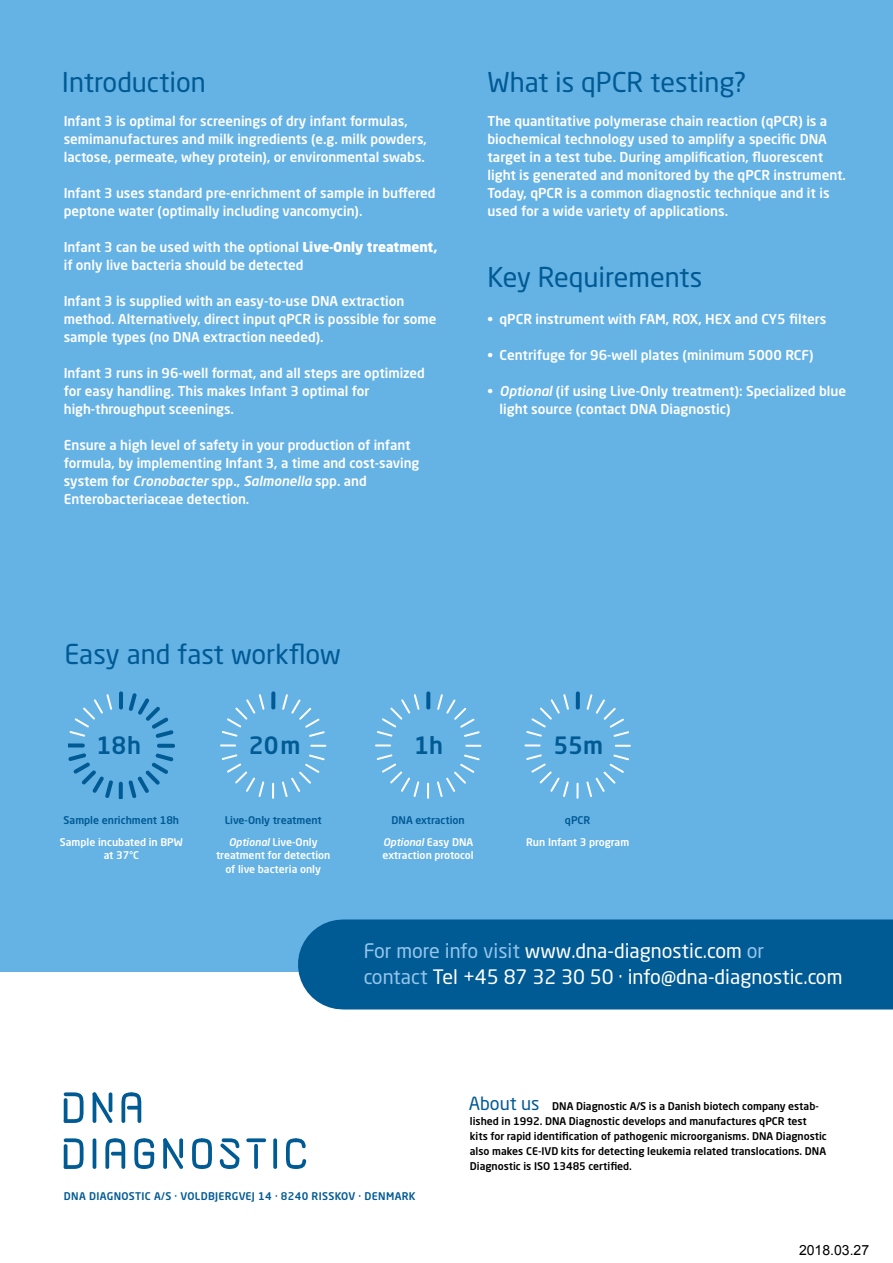
<style>
.page{position:relative;width:893px;height:1263px;background:#fff}
.page>*{position:absolute;margin:0;border:0;box-sizing:border-box;transform-origin:0 0}
.t1{font:27px "Neo Sans Pro";color:#005a94}
.t2{font:500 23.55px "Neo Sans Pro";color:#005a94}
.t3{font:19.8px/26px "Neo Sans Pro";color:#fff}
.t4{font:18px "Neo Sans Pro";color:#005a94}
.t5{font:14.1px "Arial";color:#000}
.t6{font:500 13.5px/18px "Neo Sans Pro";color:#fff}
.t7{font:500 10.5px/15px "Neo Sans Pro";color:#000}
.t8{font:500 10.5px/13.5px "Neo Sans Pro";color:#fff;text-align:center}
.t9{font:500 10.5px/22px "Neo Sans Pro";color:#005a94;text-align:center}
.t10{font:500 10.5px "Neo Sans Pro";letter-spacing:.03em;color:#005a94}
.s1{font-weight:900}
.s2{font-style:italic}
.s3{font-style:italic;color:#fff}
.s4{color:#fff}
.s5{color:#94c5eb}
</style>
<div class="page">
<div style="left:0;top:0;width:893px;height:971px;background:#65b2e4"></div>
<svg style="left:93px;top:1092px;width:19px;height:31px"></svg>
<svg style="left:163px;top:1138px;width:20px;height:31px"></svg>
<svg style="left:246px;top:1138px;width:20px;height:4px"></svg>
<svg style="left:254px;top:1144px;width:4px;height:25px"></svg>
<svg style="left:64px;top:1138px;width:20px;height:31px"></svg>
<hr style="left:93px;top:1138px;width:3px;height:31px;background:#005a94;border-radius:2px">
<svg style="left:273px;top:1138px;width:4px;height:31px"></svg>
<svg style="left:121px;top:1092px;width:20px;height:31px"></svg>
<svg style="left:105px;top:1138px;width:20px;height:31px"></svg>
<svg style="left:220px;top:1138px;width:19px;height:31px"></svg>
<svg style="left:192px;top:1138px;width:20px;height:31px"></svg>
<svg style="left:134px;top:1138px;width:20px;height:31px"></svg>
<svg style="left:286px;top:1138px;width:20px;height:31px"></svg>
<svg style="left:64px;top:1092px;width:20px;height:31px"></svg>
<div style="left:343px;top:919px;width:550px;height:90px;background:#005a94"></div>
<svg style="left:282px;top:754px;width:43px;height:43px"></svg>
<svg style="left:272px;top:783px;width:2px;height:16px"></svg>
<svg style="left:222px;top:754px;width:42px;height:43px"></svg>
<svg style="left:220px;top:744px;width:16px;height:2px"></svg>
<svg style="left:222px;top:694px;width:43px;height:43px"></svg>
<div style="left:271px;top:691px;width:4px;height:18px;border:2px solid #005a94"></div>
<svg style="left:282px;top:694px;width:43px;height:43px"></svg>
<svg style="left:310px;top:745px;width:16px;height:2px"></svg>
<svg style="left:437px;top:754px;width:43px;height:43px"></svg>
<svg style="left:427px;top:783px;width:2px;height:16px"></svg>
<svg style="left:377px;top:754px;width:42px;height:43px"></svg>
<svg style="left:375px;top:744px;width:16px;height:2px"></svg>
<svg style="left:377px;top:694px;width:43px;height:43px"></svg>
<div style="left:426px;top:691px;width:4px;height:18px;border:2px solid #005a94"></div>
<svg style="left:437px;top:694px;width:43px;height:43px"></svg>
<svg style="left:465px;top:745px;width:16px;height:2px"></svg>
<svg style="left:586px;top:754px;width:43px;height:43px"></svg>
<hr style="left:576px;top:783px;width:3px;height:16px;background:#fff">
<svg style="left:526px;top:754px;width:43px;height:43px"></svg>
<svg style="left:524px;top:744px;width:17px;height:2px"></svg>
<svg style="left:526px;top:694px;width:43px;height:43px"></svg>
<div style="left:576px;top:691px;width:4px;height:18px;border:2px solid #005a94"></div>
<svg style="left:587px;top:694px;width:42px;height:43px"></svg>
<svg style="left:615px;top:745px;width:16px;height:2px"></svg>
<div style="left:119px;top:691px;width:4px;height:18px;border:2px solid #005a94"></div>
<svg style="left:68px;top:692px;width:106px;height:107px"></svg>
<div style="left:157px;top:744px;width:18px;height:4px;border:2px solid #005a94"></div>
<h1 class="t1" style="left:62px;top:65px;width:146px">Introduction</h1>
<h1 class="t1" style="left:487px;top:65px;width:261px">What is qPCR testing?</h1>
<p class="t6" style="left:64px;top:112px;width:365px">Infant 3 is optimal for screenings of dry infant formulas, semimanufactures and milk ingredients (e.g. milk powders, lactose, permeate, whey protein), or environmental swabs.</p>
<p class="t6" style="left:64px;top:184px;width:373px">Infant 3 uses standard pre-enrichment of sample in buffered peptone water (optimally including vancomycin).</p>
<p class="t6" style="left:64px;top:238px;width:375px">Infant 3 can be used with the optional <span class="s1">Live-Only treatment, </span>if only live bacteria should be detected</p>
<p class="t6" style="left:64px;top:292px;width:374px">Infant 3 is supplied with an easy-to-use DNA extraction method. Alternatively, direct input qPCR is possible for some sample types (no DNA extraction needed).</p>
<p class="t6" style="left:64px;top:364px;width:363px">Infant 3 runs in 96-well format, and all steps are optimized for easy handling. This makes Infant 3 optimal for high-throughput sceenings.</p>
<p class="t6" style="left:64px;top:436px;width:357px">Ensure a high level of safety in your production of infant formula, by implementing Infant 3, a time and cost-saving system for <span class="s2">Cronobacter</span> spp., <span class="s2">Salmonella</span> spp. and Enterobacteriaceae detection.</p>
<p class="t6" style="left:487px;top:112px;width:360px">The quantitative polymerase chain reaction (qPCR) is a biochemical technology used to amplify a specific DNA target in a test tube. During amplification, fluorescent light is generated and monitored by the qPCR instrument.<br>Today, qPCR is a common diagnostic technique and it is used for a wide variety of applications.</p>
<h1 class="t1" style="left:487px;top:261px;width:216px">Key Requirements</h1>
<p class="t6" style="left:487px;top:310px;width:341px">• qPCR instrument with FAM, ROX, HEX and CY5 filters</p>
<p class="t6" style="left:487px;top:346px;width:328px">• Centrifuge for 96-well plates (minimum 5000 RCF)</p>
<p class="t6" style="left:499px;top:382px;width:348px;text-indent:-12px">• <span class="s2">Optional</span> (if using Live-Only treatment): Specialized blue light source (contact DNA Diagnostic)</p>
<h1 class="t1" style="left:64px;top:638px;width:278px">Easy and fast workflow</h1>
<h2 class="t2" style="left:97px;top:730px;width:46px">18h</h2>
<h2 class="t2" style="left:249px;top:730px;width:53px">20m</h2>
<h2 class="t2" style="left:414px;top:730px;width:30px">1h</h2>
<h2 class="t2" style="left:553px;top:730px;width:51px">55m</h2>
<p class="t9" style="left:64px;top:808px;width:117px">Sample enrichment 18h</p>
<p class="t8" style="left:60px;top:835px;width:124px">Sample incubated in BPW at 37°C</p>
<p class="t9" style="left:225px;top:808px;width:98px">Live-Only treatment<br><span class="s3">Optional</span> <span class="s4">Live-Only</span></p>
<p class="t8" style="left:216px;top:848px;width:116px">treatment for detection of live bacteria only</p>
<p class="t9" style="left:383px;top:808px;width:92px">DNA extraction<br><span class="s3">Optional</span> <span class="s4">Easy DNA</span></p>
<p class="t8" style="left:383px;top:848px;width:93px">extraction protocol</p>
<p class="t9" style="left:565px;top:808px;width:27px">qPCR</p>
<p class="t8" style="left:526px;top:835px;width:105px">Run Infant 3 program</p>
<h3 class="t3" style="left:364px;top:937px;width:480px"><span class="s5">For more info visit</span> www.dna-diagnostic.com <span class="s5">or<br>contact</span> Tel +45 87 32 30 50 · info@dna-diagnostic.com</h3>
<h3 class="t4" style="left:469px;top:1092px;width:72px">About us</h3>
<p class="t7" style="left:470px;top:1098px;width:358px;text-indent:82px">DNA Diagnostic A/S is a Danish biotech company estab&shy;lished in 1992. DNA Diagnostic develops and manufactures qPCR test kits for rapid identification of pathogenic microorganisms. DNA Diagnostic also makes CE-IVD kits for detecting leukemia related translocations. DNA Diagnostic is ISO 13485 certified.</p>
<p class="t10" style="left:64px;top:1189px;width:353px">DNA DIAGNOSTIC A/S · VOLDBJERGVEJ 14 · 8240 RISSKOV · DENMARK</p>
<p class="t5" style="left:799px;top:1240px;width:72px">2018.03.27</p>
</div>
